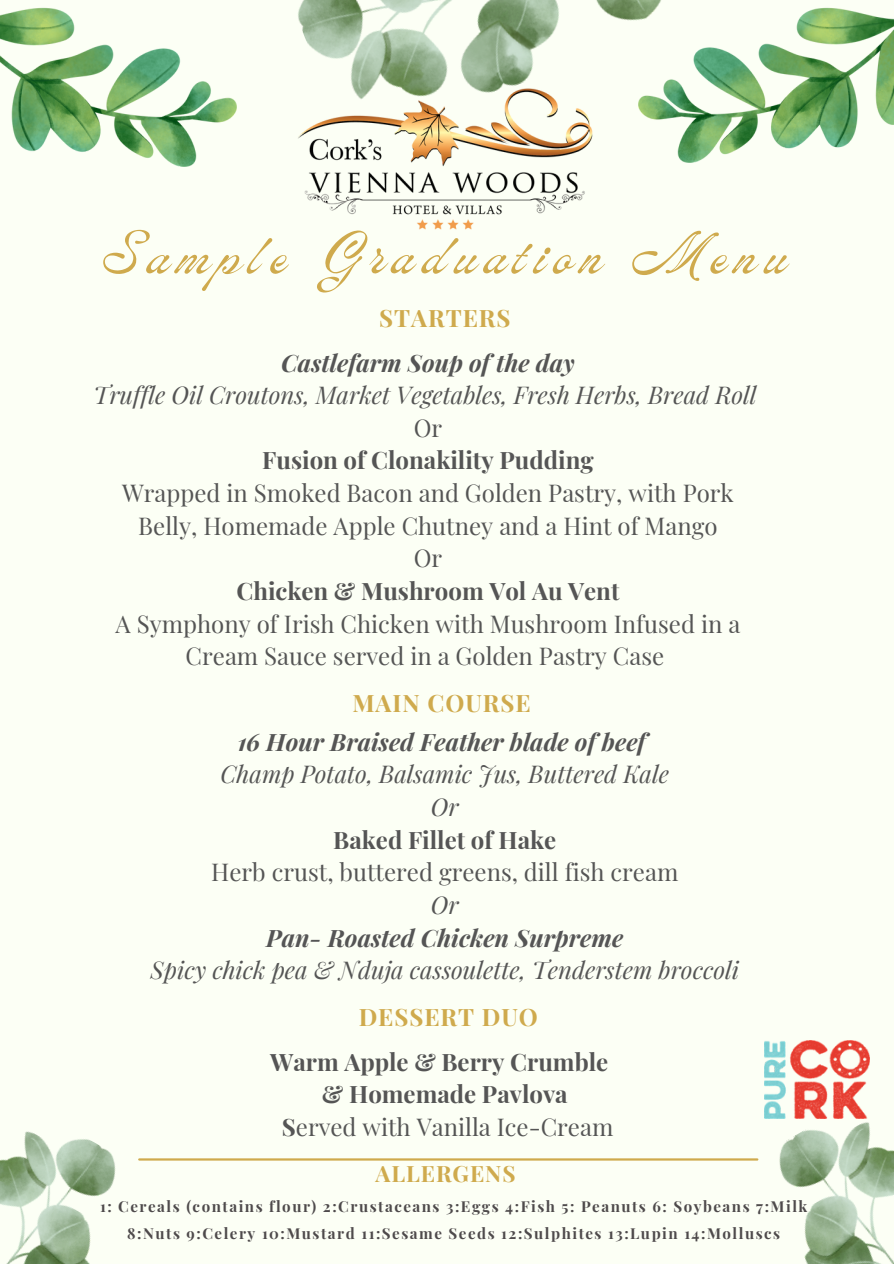
<style>
.page{position:relative;width:894px;height:1264px;background:#fff}
.page>*{position:absolute;margin:0;border:0;box-sizing:border-box;transform-origin:0 0}
.t1{font:58.05px "ED Lavonia";letter-spacing:.135em;color:#cfaa4d}
.t2{font:24px/32.7px "Playfair Display";color:#555;text-align:center}
.t3{font:italic 24px "Playfair Display";color:#555}
.t4{font:700 24px "Playfair Display";color:#555}
.t5{font:italic 700 24px "Playfair Display";color:#555}
.t6{font:700 24px "Playfair Display";letter-spacing:.04em;color:#cfaa4d}
.t7{font:700 22.5px "Playfair Display";letter-spacing:.04em;color:#cfaa4d}
.t8{font:700 15.15px/27px "Playfair Display";letter-spacing:.1em;color:#4e4a4b;text-align:center}
.s1{font-weight:700}
</style>
<div class="page">
<div style="left:0;top:0;width:893px;height:1263px;background:#fcfff5"></div>
<img style="left:0;top:7px;width:236px;height:160px">
<img style="left:677px;top:7px;width:216px;height:156px">
<img style="left:298px;top:0;width:458px;height:150px">
<img style="left:745px;top:1118px;width:148px;height:145px">
<img style="left:0;top:1131px;width:148px;height:132px">
<img style="left:298px;top:66px;width:298px;height:164px">
<hr style="left:139px;top:1158px;width:618px;height:2px;background:#cfaa4d">
<img style="left:764px;top:1040px;width:104px;height:78px">
<p class="t1" style="left:103px;top:227px;width:684px">Sample Graduation Menu</p>
<p class="t6" style="left:379px;top:301px;width:133px">STARTERS</p>
<p class="t5" style="left:281px;top:345px;width:295px">Castlefarm Soup of the day</p>
<p class="t3" style="left:93px;top:378px;width:664px">Truffle Oil Croutons, Market Vegetables, Fresh Herbs, Bread Roll</p>
<p class="t2" style="left:413px;top:410px;width:30px">Or</p>
<p class="t4" style="left:262px;top:443px;width:333px">Fusion of Clonakility Pudding</p>
<p class="t2" style="left:122px;top:476px;width:613px">Wrapped in Smoked Bacon and Golden Pastry, with Pork<br>Belly, Homemade Apple Chutney and a Hint of Mango</p>
<p class="t2" style="left:413px;top:541px;width:30px">Or</p>
<p class="t4" style="left:236px;top:574px;width:384px">Chicken &amp; Mushroom Vol Au Vent</p>
<p class="t2" style="left:116px;top:606px;width:626px">A Symphony of Irish Chicken with Mushroom Infused in a<br>Cream Sauce served in a Golden Pastry Case</p>
<p class="t6" style="left:352px;top:686px;width:180px">MAIN COURSE</p>
<p class="t5" style="left:237px;top:724px;width:409px">16 Hour Braised Feather blade of beef</p>
<p class="t3" style="left:220px;top:757px;width:450px">Champ Potato, Balsamic Jus, Buttered Kale</p>
<p class="t3" style="left:431px;top:790px;width:29px">Or</p>
<p class="t4" style="left:333px;top:822px;width:224px">Baked Fillet of Hake</p>
<p class="t2" style="left:211px;top:855px;width:468px">Herb crust, buttered greens, dill fish cream</p>
<p class="t3" style="left:431px;top:888px;width:29px">Or</p>
<p class="t5" style="left:266px;top:920px;width:358px">Pan- Roasted Chicken Surpreme</p>
<p class="t3" style="left:150px;top:953px;width:590px">Spicy chick pea &amp; Nduja cassoulette, Tenderstem broccoli</p>
<p class="t6" style="left:358px;top:999px;width:181px">DESSERT DUO</p>
<p class="t4" style="left:270px;top:1044px;width:339px">Warm Apple &amp; Berry Crumble</p>
<p class="t4" style="left:322px;top:1077px;width:247px">&amp; Homemade Pavlova</p>
<p class="t2" style="left:282px;top:1109px;width:333px"><span class="s1">S</span>erved with Vanilla Ice-Cream</p>
<p class="t7" style="left:375px;top:1157px;width:141px">ALLERGENS</p>
<p class="t8" style="left:100px;top:1191px;width:708px">1: Cereals (contains flour) 2:Crustaceans 3:Eggs 4:Fish 5: Peanuts 6: Soybeans 7:Milk<br>8:Nuts 9:Celery 10:Mustard 11:Sesame Seeds 12:Sulphites 13:Lupin 14:Molluscs</p>
</div>
